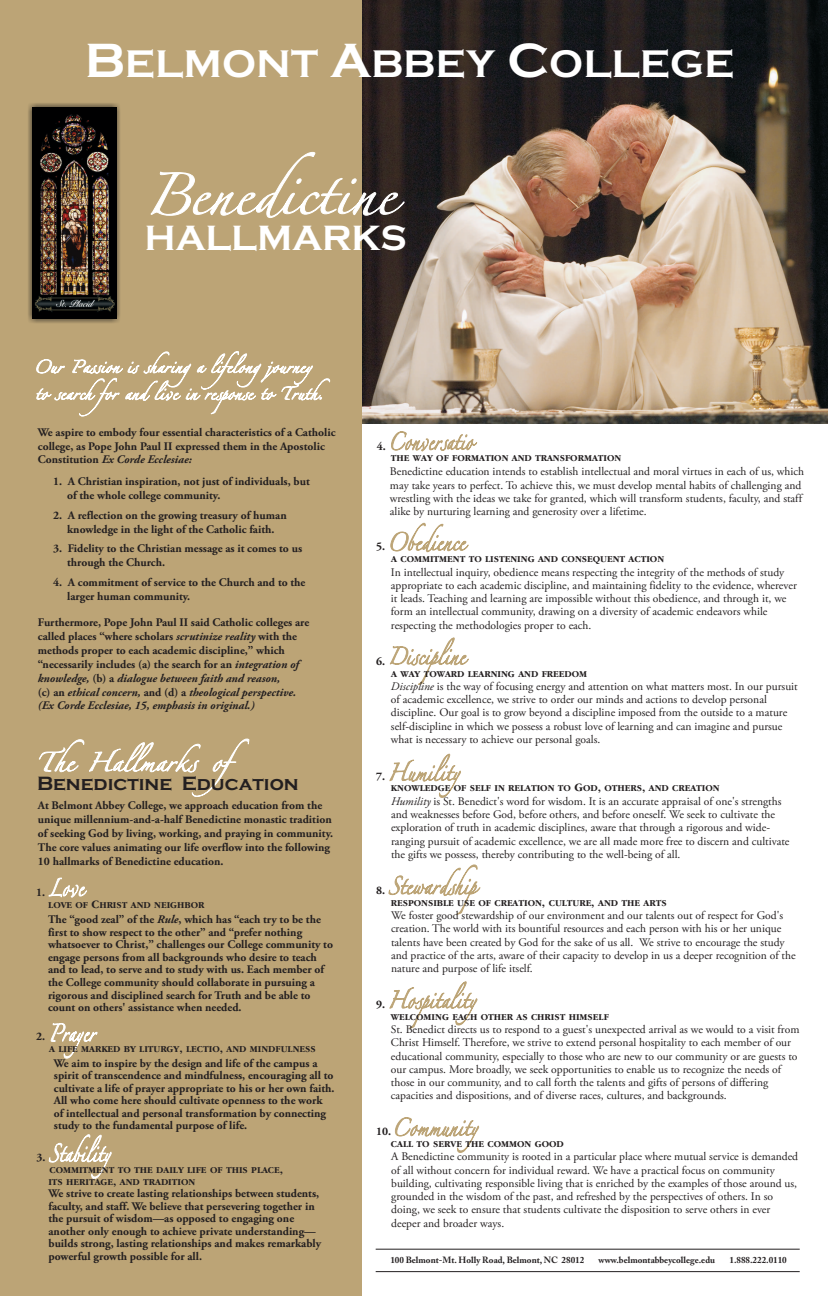
<style>
.page{position:relative;width:828px;height:1296px;background:#fff}
.page>*{position:absolute;margin:0;border:0;box-sizing:border-box;transform-origin:0 0}
.t1{font:700 39.9px "Copperplate Gothic";color:#fff}
.t2{font:700 36.5px "Copperplate Gothic";color:#fff}
.t3{font:700 20px "Copperplate Gothic";color:#231f20}
.t4{font:11.6px/13.3px "Adobe Garamond Pro";color:#231f20}
.t5{font:700 11.6px/12.5px "Adobe Garamond Pro";color:#231f20}
.t6{font:700 11.5px "Adobe Garamond Pro";color:#231f20}
.t7{font:700 9.3px/12px "Garamond IT Cby BT";color:#231f20}
.t8{font:700 9px "Adobe Caslon Pro";color:#231f20}
.s1{font-size:49.9px}
.s2{font-style:italic}
.s3{font-size:11.6px}
</style>
<div class="page">
<img style="left:361px;top:0;width:467px;height:423px">
<div style="left:0;top:0;width:361px;height:1296px;background:#bca476"></div>
<svg style="left:391px;top:523px;width:77px;height:29px"></svg>
<svg style="left:390px;top:638px;width:78px;height:46px"></svg>
<svg style="left:390px;top:754px;width:71px;height:43px"></svg>
<svg style="left:389px;top:865px;width:91px;height:49px"></svg>
<svg style="left:390px;top:982px;width:87px;height:46px"></svg>
<svg style="left:395px;top:1118px;width:84px;height:34px"></svg>
<svg style="left:151px;top:152px;width:253px;height:66px"></svg>
<img style="left:28px;top:103px;width:92px;height:220px">
<img style="left:33px;top:108px;width:83px;height:211px">
<hr style="left:376px;top:1249px;width:424px;height:1px;background:#231f20">
<hr style="left:376px;top:1271px;width:424px;height:1px;background:#231f20">
<svg style="left:49px;top:878px;width:38px;height:19px"></svg>
<svg style="left:51px;top:1024px;width:46px;height:34px"></svg>
<svg style="left:391px;top:432px;width:86px;height:19px"></svg>
<svg style="left:36px;top:351px;width:294px;height:65px"></svg>
<svg style="left:39px;top:739px;width:210px;height:58px"></svg>
<svg style="left:49px;top:1135px;width:62px;height:43px"></svg>
<h1 class="t1" style="left:85px;top:40px;width:651px"><span class="s1">B</span>ELMONT <span class="s1">A</span>BBEY <span class="s1">C</span>OLLEGE</h1>
<h2 class="t2" style="left:144px;top:216px;width:264px">HALLMARKS</h2>
<p class="t5" style="left:38px;top:426px;width:299px;line-height:13.9px">We aspire to embody four essential characteristics of a Catholic college, as Pope John Paul II expressed them in the Apostolic<br>Constitution <span class="s2">Ex Corde Ecclesiae:</span></p>
<p class="t5" style="left:67px;top:476px;width:244px;line-height:13.9px;text-indent:-14px">1. A Christian inspiration, not just of individuals, but of the whole college community.</p>
<p class="t5" style="left:53px;top:509px;width:235px;line-height:13.9px;text-align:center">2. A reflection on the growing treasury of human knowledge in the light of the Catholic faith.</p>
<p class="t5" style="left:67px;top:543px;width:237px;line-height:13.9px;text-indent:-14px">3. Fidelity to the Christian message as it comes to us through the Church.</p>
<p class="t5" style="left:67px;top:576px;width:240px;line-height:13.9px;text-indent:-14px">4. A commitment of service to the Church and to the larger human community.</p>
<p class="t5" style="left:38px;top:616px;width:273px;line-height:13.9px">Furthermore, Pope John Paul II said Catholic colleges are called places “where scholars <span class="s2">scrutinize reality</span> with the methods proper to each academic discipline,” which “necessarily includes (a) the search for an <span class="s2">integration of knowledge,</span> (b) a <span class="s2">dialogue between faith and reason,<br></span>(c) an <span class="s2">ethical concern,</span> and (d) a <span class="s2">theological perspective. (Ex Corde Ecclesiae, 15, emphasis in original.)</span></p>
<h3 class="t3" style="left:37px;top:771px;width:263px">Benedictine Education</h3>
<p class="t5" style="left:38px;top:799px;width:297px;line-height:13.9px">At Belmont Abbey College, we approach education from the unique millennium-and-a-half Benedictine monastic tradition of seeking God by living, working, and praying in community.<br>The core values animating our life overflow into the following 10 hallmarks of Benedictine education.</p>
<p class="t5" style="left:36px;top:887px;width:11px">1.</p>
<p class="t7" style="left:48px;top:900px;width:158px">LOVE OF <span class="s3">C</span>HRIST AND NEIGHBOR</p>
<p class="t5" style="left:48px;top:914px;width:287px">The “good zeal” of the <span class="s2">Rule</span>, which has “each try to be the first to show respect to the other” and “prefer nothing whatsoever to Christ,” challenges our College community to engage persons from all backgrounds who desire to teach and to lead, to serve and to study with us. Each member of the College community should collaborate in pursuing a rigorous and disciplined search for Truth and be able to count on others' assistance when needed.</p>
<p class="t5" style="left:36px;top:1032px;width:11px">2.</p>
<p class="t7" style="left:49px;top:1044px;width:268px">A LIFE MARKED BY LITURGY<span class="s3">,</span> LECTIO<span class="s3">,</span> AND MINDFULNESS</p>
<p class="t6" style="left:37px;top:1152px;width:10px">3.</p>
<p class="t5" style="left:54px;top:1058px;width:282px">We aim to inspire by the design and life of the campus a spirit of transcendence and mindfulness, encouraging all to cultivate a life of prayer appropriate to his or her own faith.<br>All who come here should cultivate openness to the work of intellectual and personal transformation by connecting study to the fundamental purpose of life.</p>
<p class="t7" style="left:48px;top:1164px;width:236px">COMMITMENT TO THE DAILY LIFE OF THIS PLACE<span class="s3">,<br></span>ITS HERITAGE<span class="s3">,</span> AND TRADITION</p>
<p class="t5" style="left:49px;top:1188px;width:274px">We strive to create lasting relationships between students, faculty, and staff. We believe that persevering together in the pursuit of wisdom—as opposed to engaging one another only enough to achieve private understanding— builds strong, lasting relationships and makes remarkably powerful growth possible for all.</p>
<p class="t5" style="left:377px;top:441px;width:11px">4.</p>
<p class="t7" style="left:391px;top:452px;width:232px">THE WAY OF FORMATION AND TRANSFORMATION</p>
<p class="t4" style="left:390px;top:466px;width:416px">Benedictine education intends to establish intellectual and moral virtues in each of us, which may take years to perfect. To achieve this, we must develop mental habits of challenging and wrestling with the ideas we take for granted, which will transform students, faculty, and staff alike by nurturing learning and generosity over a lifetime.</p>
<p class="t7" style="left:391px;top:554px;width:274px">A COMMITMENT TO LISTENING AND CONSEQUENT ACTION</p>
<p class="t4" style="left:391px;top:566px;width:407px">In intellectual inquiry, obedience means respecting the integrity of the methods of study appropriate to each academic discipline, and maintaining fidelity to the evidence, wherever it leads. Teaching and learning are impossible without this obedience, and through it, we form an intellectual community, drawing on a diversity of academic endeavors while respecting the methodologies proper to each.</p>
<p class="t7" style="left:391px;top:668px;width:197px">A WAY TOWARD LEARNING AND FREEDOM</p>
<p class="t4" style="left:391px;top:681px;width:408px"><span class="s2">Discipline</span> is the way of focusing energy and attention on what matters most. In our pursuit of academic excellence, we strive to order our minds and actions to develop personal discipline. Our goal is to grow beyond a discipline imposed from the outside to a mature self-discipline in which we possess a robust love of learning and can imagine and pursue what is necessary to achieve our personal goals.</p>
<p class="t7" style="left:391px;top:783px;width:330px">KNOWLEDGE OF SELF IN RELATION TO <span class="s3">G</span>OD<span class="s3">,</span> OTHERS<span class="s3">,</span> AND CREATION</p>
<p class="t4" style="left:391px;top:796px;width:400px"><span class="s2">Humility</span> is St. Benedict's word for wisdom. It is an accurate appraisal of one's strengths and weaknesses before God, before others, and before oneself. We seek to cultivate the exploration of truth in academic disciplines, aware that through a rigorous and wide&shy;ranging pursuit of academic excellence, we are all made more free to discern and cultivate the gifts we possess, thereby contributing to the well-being of all.</p>
<p class="t7" style="left:391px;top:897px;width:277px">RESPONSIBLE USE OF CREATION<span class="s3">,</span> CULTURE<span class="s3">,</span> AND THE ARTS</p>
<p class="t4" style="left:391px;top:910px;width:406px">We foster good stewardship of our environment and our talents out of respect for God's creation. The world with its bountiful resources and each person with his or her unique talents have been created by God for the sake of us all. We strive to encourage the study and practice of the arts, aware of their capacity to develop in us a deeper recognition of the nature and purpose of life itself.</p>
<p class="t7" style="left:391px;top:1011px;width:219px">WELCOMING EACH OTHER AS CHRIST HIMSELF</p>
<p class="t4" style="left:391px;top:1024px;width:410px">St. Benedict directs us to respond to a guest's unexpected arrival as we would to a visit from Christ Himself. Therefore, we strive to extend personal hospitality to each member of our educational community, especially to those who are new to our community or are guests to our campus. More broadly, we seek opportunities to enable us to recognize the needs of those in our community, and to call forth the talents and gifts of persons of differing capacities and dispositions, and of diverse races, cultures, and backgrounds.</p>
<p class="t7" style="left:391px;top:1139px;width:174px">CALL TO SERVE THE COMMON GOOD</p>
<p class="t4" style="left:391px;top:1151px;width:408px">A Benedictine community is rooted in a particular place where mutual service is demanded of all without concern for individual reward. We have a practical focus on community building, cultivating responsible living that is enriched by the examples of those around us, grounded in the wisdom of the past, and refreshed by the perspectives of others. In so doing, we seek to ensure that students cultivate the disposition to serve others in ever deeper and broader ways.</p>
<p class="t5" style="left:376px;top:541px;width:11px">5.</p>
<p class="t5" style="left:376px;top:656px;width:11px">6.</p>
<p class="t5" style="left:376px;top:771px;width:11px">7.</p>
<p class="t5" style="left:376px;top:885px;width:11px">8.</p>
<p class="t5" style="left:376px;top:999px;width:11px">9.</p>
<p class="t5" style="left:376px;top:1126px;width:17px">10.</p>
<p class="t8" style="left:390px;top:1257px;width:195px">100 Belmont-Mt. Holly Road, Belmont, NC 28012</p>
<p class="t8" style="left:599px;top:1257px;width:118px">www.belmontabbeycollege.edu</p>
<p class="t8" style="left:730px;top:1257px;width:59px">1.888.222.0110</p>
</div>
